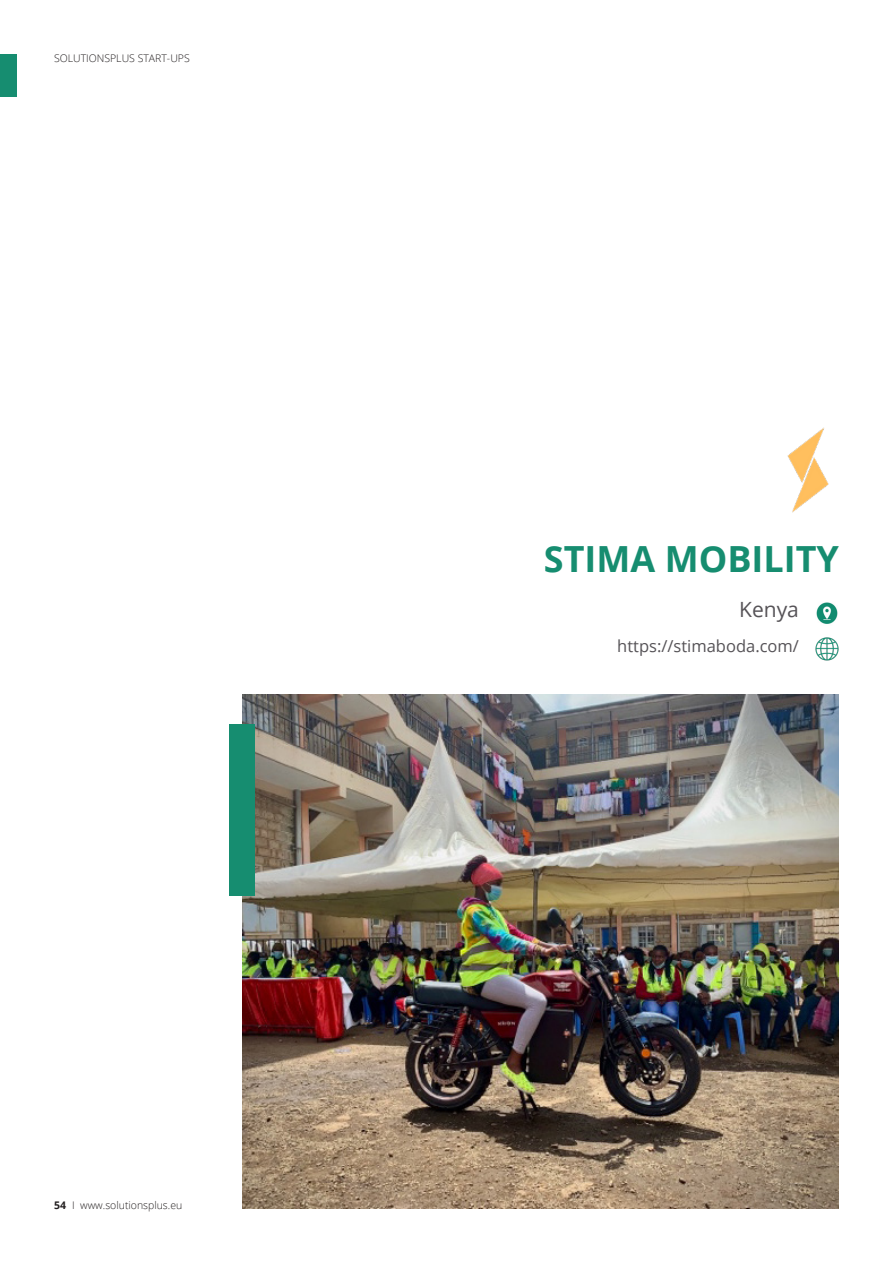
<style>
.page{position:relative;width:893px;height:1263px;background:#fff}
.page>*{position:absolute;margin:0;border:0;box-sizing:border-box;transform-origin:0 0}
.t1{font:700 36px "Open Sans";color:#168d70}
.t2{font:21px "Open Sans";color:#565357}
.t3{font:16.5px "Open Sans";color:#565357}
.t4{font:300 10.5px "Open Sans";color:#231f20}
.t5{font:700 10.5px "Open Sans";color:#231f20}
</style>
<div class="page">
<div style="left:0;top:54px;width:16px;height:43px;background:#168d70"></div>
<img style="left:787px;top:427px;width:42px;height:86px">
<img style="left:242px;top:695px;width:597px;height:514px">
<div style="left:230px;top:724px;width:25px;height:171px;background:#168d70"></div>
<img style="left:816px;top:602px;width:22px;height:22px">
<img style="left:815px;top:637px;width:24px;height:24px">
<p class="t4" style="left:54px;top:51px;width:137px">SOLUTIONSPLUS START-UPS</p>
<p class="t4" style="left:72px;top:1198px;width:112px">I www.solutionsplus.eu</p>
<p class="t5" style="left:54px;top:1198px;width:13px">54</p>
<p class="t1" style="left:544px;top:533px;width:297px">STIMA MOBILITY</p>
<p class="t2" style="left:739px;top:595px;width:61px">Kenya</p>
<p class="t3" style="left:617px;top:635px;width:183px">https://stimaboda.com/</p>
</div>
